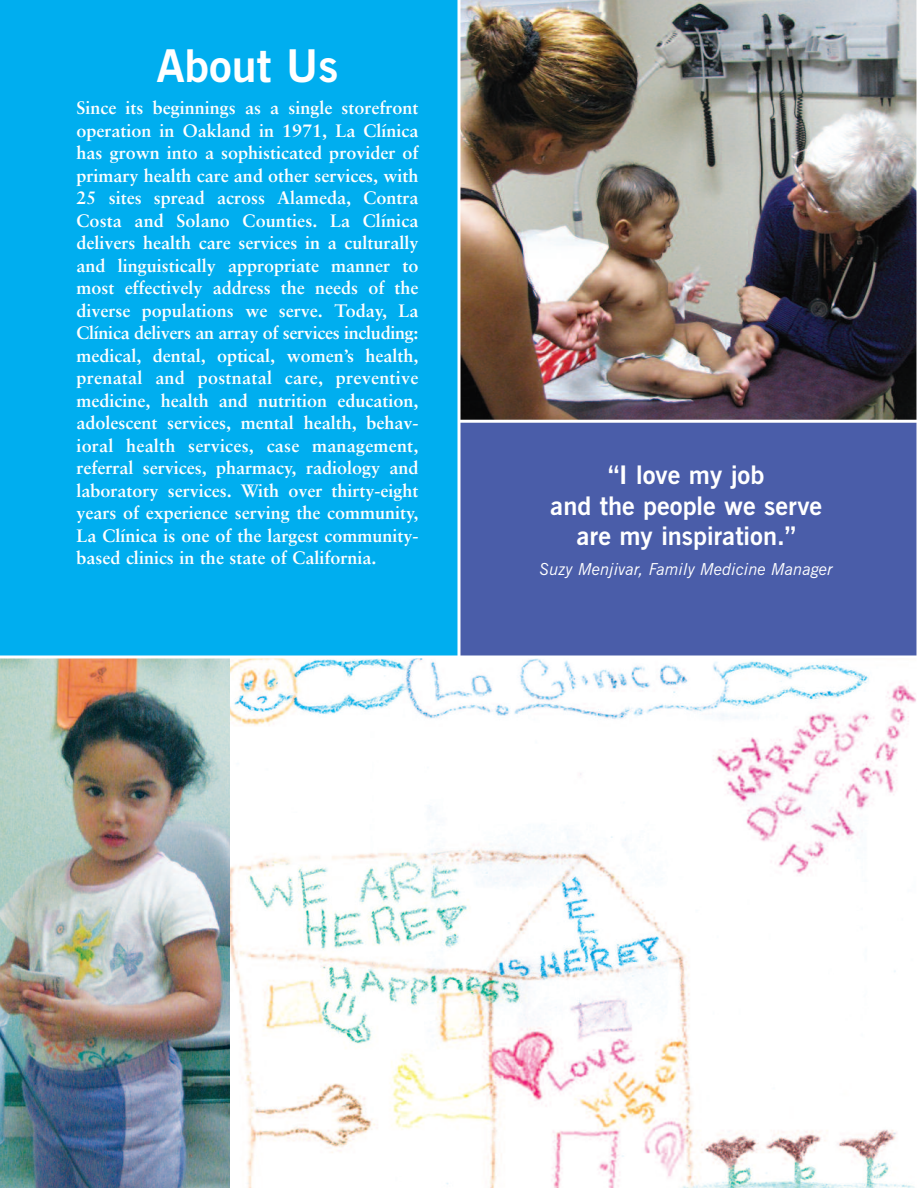
<style>
.page{position:relative;width:918px;height:1188px;background:#fff}
.page>*{position:absolute;margin:0;border:0;box-sizing:border-box;transform-origin:0 0}
.t1{font:700 45px "News Gothic BT";color:#fff}
.t2{font:700 25.5px/30.6px "News Gothic BT";color:#fff;text-align:center}
.t3{font:700 18px/22.5px "Sabon";color:#fff;text-align:justify}
.t4{font:italic 16.5px "News Gothic BT";color:#fff}
</style>
<div class="page">
<div style="left:0;top:0;width:459px;height:658px;background:#00aeef"></div>
<img style="left:0;top:658px;width:916px;height:530px">
<div style="left:459px;top:422px;width:459px;height:235px;background:#4a5da9"></div>
<img style="left:460px;top:0;width:456px;height:420px">
<hr style="left:916px;top:0;width:2px;height:1188px;background:#fff">
<hr style="left:458px;top:0;width:2px;height:657px;background:#fff">
<hr style="left:459px;top:420px;width:459px;height:3px;background:#fff">
<hr style="left:0;top:656px;width:918px;height:2px;background:#fff">
<h1 class="t1" style="left:157px;top:49px;width:183px">About Us</h1>
<p class="t3" style="left:77px;top:98px;width:344px">Since its beginnings as a single storefront operation in Oakland in 1971, La Clínica has grown into a sophisticated provider of primary health care and other services, with 25 sites spread across Alameda, Contra Costa and Solano Counties. La Clínica delivers health care services in a culturally and linguistically appropriate manner to most effectively address the needs of the diverse populations we serve. Today, La Clínica delivers an array of services including: medical, dental, optical, women’s health, prenatal and postnatal care, preventive medicine, health and nutrition education, adolescent services, mental health, behav&shy;ioral health services, case management, referral services, pharmacy, radiology and laboratory services. With over thirty-eight years of experience serving the community, La Clínica is one of the largest community&shy;based clinics in the state of California.</p>
<h2 class="t2" style="left:550px;top:462px;width:273px">“I love my job<br>and the people we serve are my inspiration.”</h2>
<p class="t4" style="left:539px;top:563px;width:295px">Suzy Menjivar, Family Medicine Manager</p>
</div>
